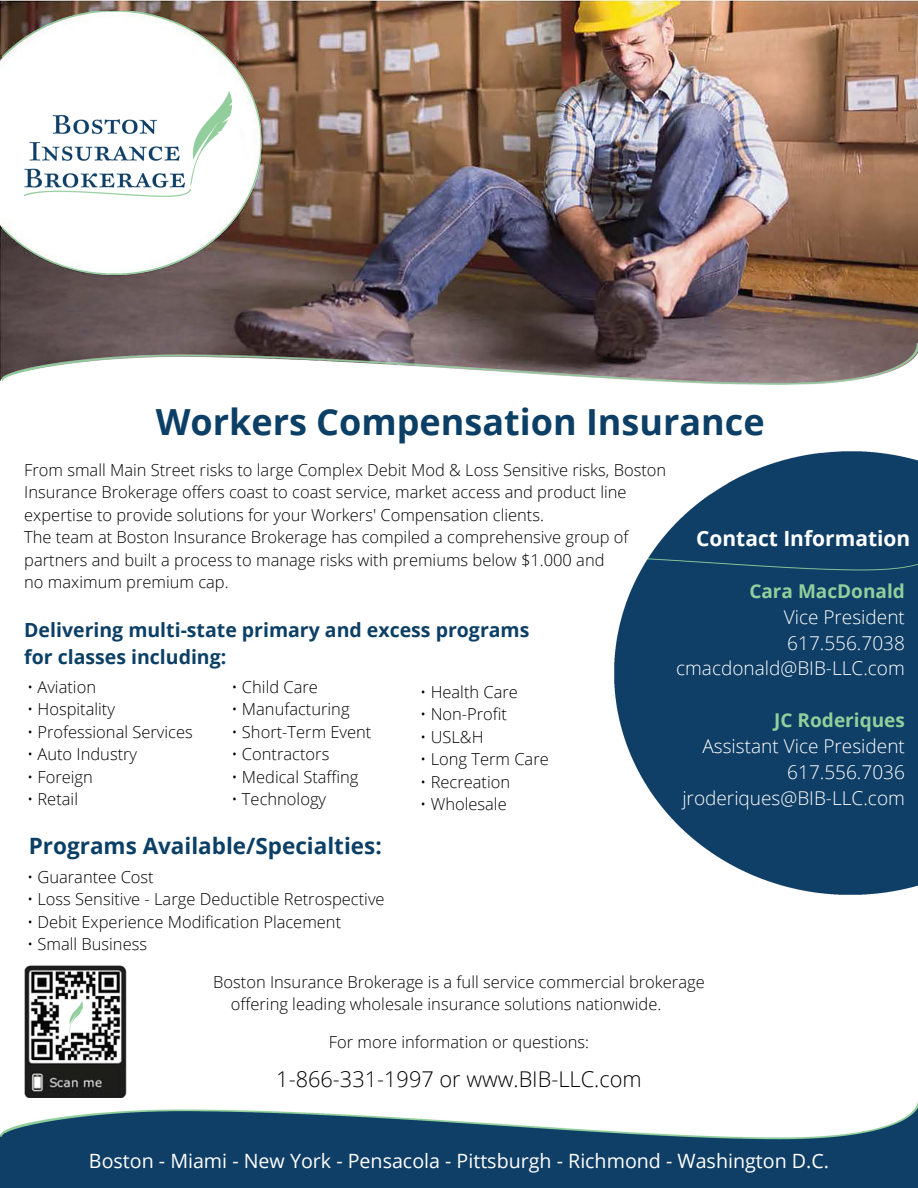
<style>
.page{position:relative;width:918px;height:1188px;background:#fff}
.page>*{position:absolute;margin:0;border:0;box-sizing:border-box;transform-origin:0 0}
.t1{font:700 36px "Open Sans";color:#0c3f66}
.t2{font:700 22.5px "Open Sans";color:#0c3f66}
.t3{font:300 21.75px "Open Sans";color:#000}
.t4{font:700 21px "Open Sans";color:#fff}
.t5{font:19.65px "Open Sans";color:#fff}
.t6{font:700 19.5px/27px "Open Sans";color:#0c3f66}
.t7{font:300 19.05px/25.8px "Open Sans";color:#fff;text-align:right}
.t8{font:700 19.05px "Open Sans";color:#91cf9c}
.t9{font:300 16.5px/22.5px "Open Sans";color:#000}
</style>
<div class="page">
<img style="left:614px;top:451px;width:304px;height:444px">
<img style="left:24px;top:966px;width:103px;height:132px">
<img style="left:0;top:0;width:918px;height:381px">
<img style="left:0;top:1102px;width:918px;height:86px">
<img style="left:3px;top:11px;width:257px;height:263px">
<img style="left:3px;top:343px;width:915px;height:42px">
<h1 class="t1" style="left:156px;top:396px;width:610px">Workers Compensation Insurance</h1>
<p class="t9" style="left:24px;top:458px;width:644px">From small Main Street risks to large Complex Debit Mod &amp; Loss Sensitive risks, Boston Insurance Brokerage offers coast to coast service, market access and product line expertise to provide solutions for your Workers' Compensation clients.<br>The team at Boston Insurance Brokerage has compiled a comprehensive group of partners and built a process to manage risks with premiums below $1.000 and<br>no maximum premium cap.</p>
<p class="t6" style="left:24px;top:616px;width:507px">Delivering multi-state primary and excess programs for classes including:</p>
<p class="t9" style="left:27px;top:675px;width:71px">• Aviation</p>
<p class="t9" style="left:27px;top:697px;width:90px">• Hospitality</p>
<p class="t9" style="left:27px;top:720px;width:167px">• Professional Services</p>
<p class="t9" style="left:27px;top:742px;width:112px">• Auto Industry</p>
<p class="t9" style="left:27px;top:765px;width:67px">• Foreign</p>
<p class="t9" style="left:27px;top:787px;width:53px">• Retail</p>
<h2 class="t2" style="left:29px;top:830px;width:354px">Programs Available/Specialties:</h2>
<p class="t9" style="left:27px;top:865px;width:128px">• Guarantee Cost</p>
<p class="t9" style="left:27px;top:887px;width:359px">• Loss Sensitive - Large Deductible Retrospective</p>
<p class="t9" style="left:27px;top:910px;width:316px">• Debit Experience Modification Placement</p>
<p class="t9" style="left:27px;top:932px;width:122px">• Small Business</p>
<p class="t9" style="left:232px;top:675px;width:88px">• Child Care</p>
<p class="t9" style="left:232px;top:697px;width:120px">• Manufacturing</p>
<p class="t9" style="left:232px;top:720px;width:141px">• Short-Term Event</p>
<p class="t9" style="left:232px;top:742px;width:99px">• Contractors</p>
<p class="t9" style="left:232px;top:765px;width:129px">• Medical Staffing</p>
<p class="t9" style="left:232px;top:787px;width:96px">• Technology</p>
<p class="t9" style="left:420px;top:680px;width:99px">• Health Care</p>
<p class="t9" style="left:420px;top:703px;width:88px">• Non-Profit</p>
<p class="t9" style="left:420px;top:725px;width:65px">• USL&amp;H</p>
<p class="t9" style="left:420px;top:748px;width:130px">• Long Term Care</p>
<p class="t9" style="left:420px;top:770px;width:91px">• Recreation</p>
<p class="t9" style="left:420px;top:793px;width:88px">• Wholesale</p>
<p class="t4" style="left:696px;top:524px;width:216px">Contact Information</p>
<p class="t8" style="left:749px;top:578px;width:157px">Cara MacDonald</p>
<p class="t7" style="left:676px;top:603px;width:230px">Vice President<br>617.556.7038 cmacdonald@BIB-LLC.com</p>
<p class="t8" style="left:774px;top:707px;width:132px">JC Roderiques</p>
<p class="t7" style="left:682px;top:733px;width:224px">Assistant Vice President<br>617.556.7036 jroderiques@BIB-LLC.com</p>
<p class="t9" style="left:231px;top:970px;width:475px;text-indent:-18px">Boston Insurance Brokerage is a full service commercial brokerage offering leading wholesale insurance solutions nationwide.</p>
<p class="t9" style="left:329px;top:1030px;width:262px">For more information or questions:</p>
<h3 class="t3" style="left:276px;top:1064px;width:367px">1-866-331-1997 or www.BIB-LLC.com</h3>
<p class="t5" style="left:89px;top:1147px;width:742px">Boston - Miami - New York - Pensacola - Pittsburgh - Richmond - Washington D.C.</p>
</div>
